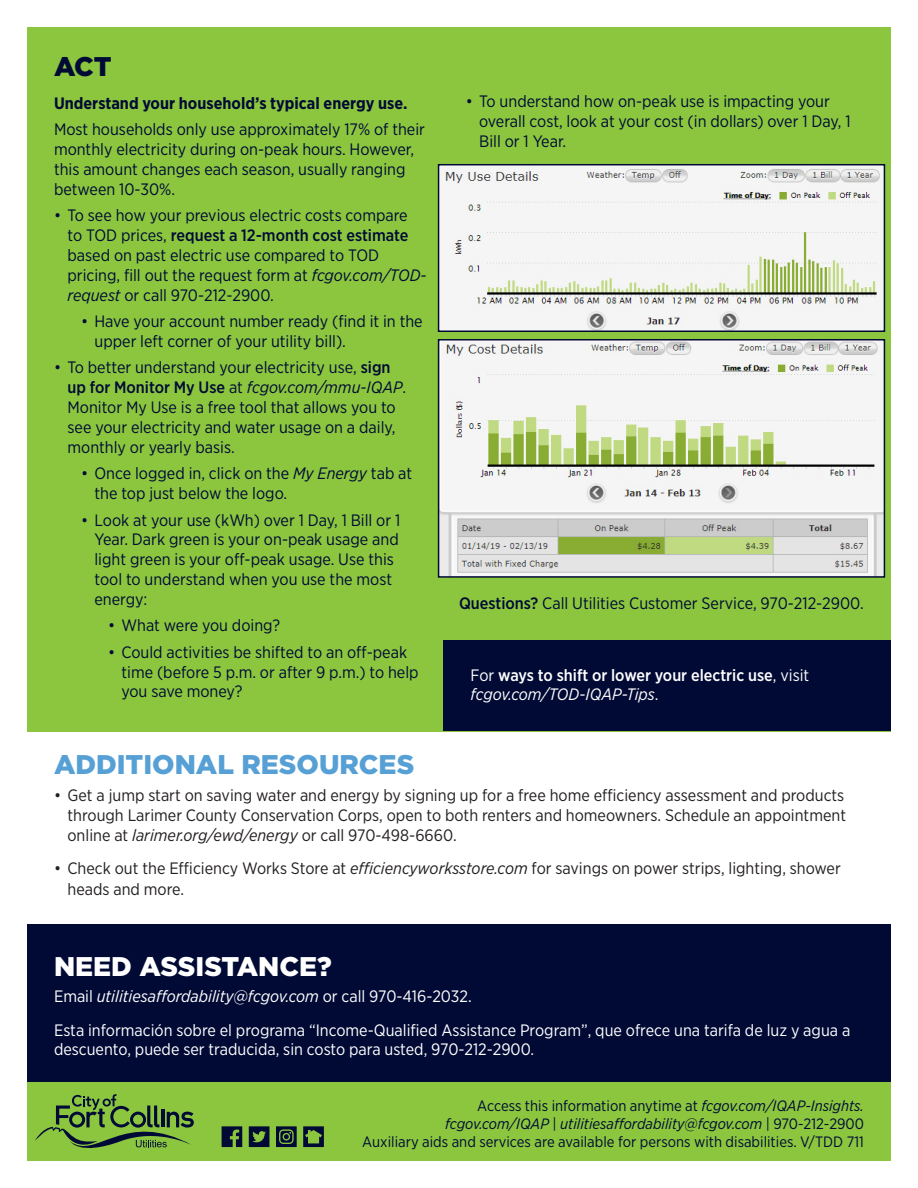
<style>
.page{position:relative;width:918px;height:1188px;background:#fff}
.page>*{position:absolute;margin:0;border:0;box-sizing:border-box;transform-origin:0 0}
.t1{font:900 27px "Gotham";color:#56a0d5}
.t2{font:900 27px "Gotham";color:#fff}
.t3{font:900 27px "Gotham";color:#000a35}
.t4{font:16.5px/19.8px "Gotham Narrow";color:#000a35}
.t5{font:16.5px/19.8px "Gotham Narrow";color:#231f20;text-align:justify}
.t6{font:16.5px/19.8px "Gotham Narrow";color:#fff}
.t7{font:500 16.5px/19.8px "Gotham Narrow";color:#fff}
.t8{font:italic 16.5px "Gotham Narrow";color:#fff}
.t9{font:700 16.5px "Gotham Narrow";color:#000a35}
.t10{font:15px "Gotham Narrow";color:#000a35}
.t11{font:italic 15px "Gotham Narrow";color:#000a35}
.s1{font-weight:500}
.s2{font-style:italic}
.s3{font-weight:400}
.s4{font-weight:400;font-style:italic}
.s5{font-style:normal}
</style>
<div class="page">
<div style="left:27px;top:925px;width:864px;height:157px;background:#000a35"></div>
<div style="left:27px;top:1082px;width:864px;height:79px;background:#8bc63e"></div>
<div style="left:27px;top:27px;width:432px;height:704px;background:#8bc63e"></div>
<svg style="left:35px;top:1094px;width:159px;height:54px"></svg>
<svg style="left:303px;top:1126px;width:21px;height:21px"></svg>
<svg style="left:276px;top:1126px;width:21px;height:21px"></svg>
<svg style="left:222px;top:1126px;width:20px;height:21px"></svg>
<svg style="left:249px;top:1126px;width:20px;height:21px"></svg>
<div style="left:432px;top:27px;width:459px;height:704px;background:#8bc63e"></div>
<img style="left:441px;top:167px;width:441px;height:162px">
<div style="left:438px;top:164px;width:447px;height:168px;border:2px solid #000a35"></div>
<img style="left:441px;top:342px;width:441px;height:233px">
<div style="left:438px;top:339px;width:447px;height:239px;border:2px solid #000a35"></div>
<div style="left:444px;top:640px;width:447px;height:91px;background:#000a35"></div>
<p class="t3" style="left:54px;top:47px;width:59px">ACT</p>
<p class="t9" style="left:54px;top:92px;width:355px">Understand your household’s typical energy use.</p>
<p class="t4" style="left:54px;top:119px;width:373px">Most households only use approximately 17% of their monthly electricity during on-peak hours. However, this amount changes each season, usually ranging between 10-30%.</p>
<p class="t4" style="left:68px;top:205px;width:361px;text-indent:-14px">• To see how your previous electric costs compare<br>to TOD prices, <span class="s1">request a 12-month cost estimate </span>based on past electric use compared to TOD pricing, fill out the request form at <span class="s2">fcgov.com/TOD&shy;request</span> or call 970-212-2900.</p>
<p class="t4" style="left:94px;top:311px;width:330px;text-indent:-14px">• Have your account number ready (find it in the upper left corner of your utility bill).</p>
<p class="t4" style="left:68px;top:357px;width:340px;text-indent:-14px">• To better understand your electricity use, <span class="s1">sign up for Monitor My Use</span> at <span class="s2">fcgov.com/mmu-IQAP</span>.<br>Monitor My Use is a free tool that allows you to see your electricity and water usage on a daily, monthly or yearly basis.</p>
<p class="t4" style="left:94px;top:463px;width:319px;text-indent:-14px">• Once logged in, click on the <span class="s2">My Energy</span> tab at the top just below the logo.</p>
<p class="t4" style="left:94px;top:510px;width:307px;text-indent:-14px">• Look at your use (kWh) over 1 Day, 1 Bill or 1<br>Year. Dark green is your on-peak usage and light green is your off-peak usage. Use this tool to understand when you use the most energy:</p>
<p class="t4" style="left:108px;top:615px;width:174px">• What were you doing?</p>
<p class="t4" style="left:122px;top:642px;width:299px;text-indent:-14px">• Could activities be shifted to an off-peak time (before 5 p.m. or after 9 p.m.) to help you save money?</p>
<p class="t4" style="left:479px;top:91px;width:373px;text-indent:-14px">• To understand how on-peak use is impacting your overall cost, look at your cost (in dollars) over 1 Day, 1<br>Bill or 1 Year.</p>
<p class="t4" style="left:459px;top:593px;width:406px"><span class="s1">Questions?</span> Call Utilities Customer Service, 970-212-2900.</p>
<p class="t7" style="left:471px;top:665px;width:340px"><span class="s3">For</span> ways to shift or lower your electric use<span class="s3">, visit </span><span class="s4">fcgov.com/TOD-IQAP-Tips</span><span class="s3">.</span></p>
<p class="t1" style="left:54px;top:746px;width:362px">ADDITIONAL RESOURCES</p>
<p class="t5" style="left:68px;top:785px;width:780px;text-indent:-14px">• Get a jump start on saving water and energy by signing up for a free home efficiency assessment and products through Larimer County Conservation Corps, open to both renters and homeowners. Schedule an appointment online at <span class="s2">larimer.org/ewd/energy</span> or call 970-498-6660.</p>
<p class="t5" style="left:68px;top:857px;width:775px;line-height:21.6px;text-indent:-14px">• Check out the Efficiency Works Store at <span class="s2">efficiencyworksstore.com</span> for savings on power strips, lighting, shower heads and more.</p>
<p class="t2" style="left:54px;top:947px;width:279px">NEED ASSISTANCE?</p>
<p class="t8" style="left:54px;top:986px;width:419px"><span class="s5">Email</span> utilitiesaffordability@fcgov.com <span class="s5">or call 970-416-2032.</span></p>
<p class="t6" style="left:54px;top:1019px;width:798px">Esta información sobre el programa “Income-Qualified Assistance Program”, que ofrece una tarifa de luz y agua a descuento, puede ser traducida, sin costo para usted, 970-212-2900.</p>
<p class="t10" style="left:477px;top:1097px;width:388px">Access this information anytime at <span class="s2">fcgov.com/IQAP-Insights.</span></p>
<p class="t11" style="left:445px;top:1115px;width:420px">fcgov.com/IQAP <span class="s5">|</span> utilitiesaffordability@fcgov.com <span class="s5">| 970-212-2900</span></p>
<p class="t10" style="left:362px;top:1133px;width:503px">Auxiliary aids and services are available for persons with disabilities. V/TDD 711</p>
</div>
